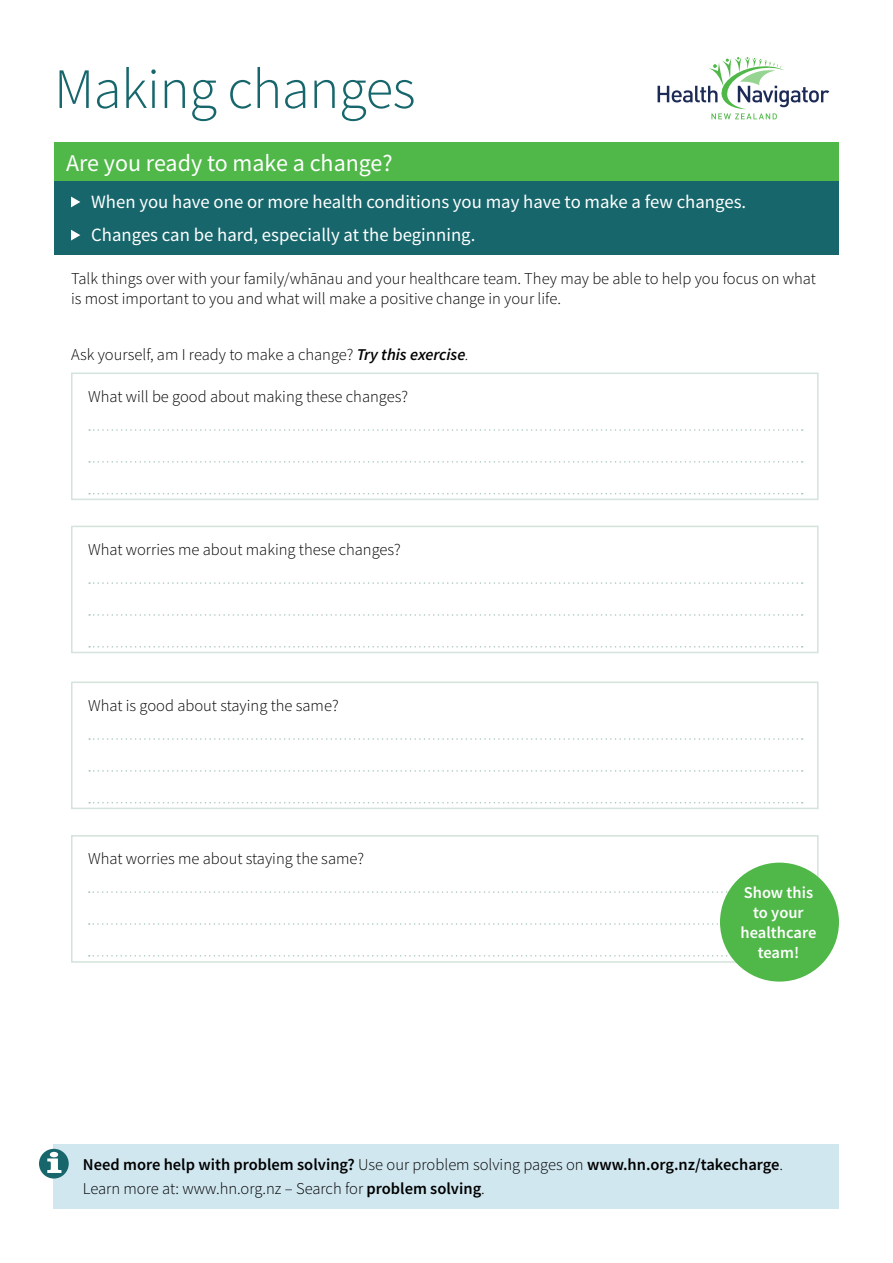
<style>
.page{position:relative;width:893px;height:1263px;background:#fff}
.page>*{position:absolute;margin:0;border:0;box-sizing:border-box;transform-origin:0 0}
.t1{font:300 57px "Source Sans Pro";letter-spacing:-.01em;color:#16666c}
.t2{font:24px "Source Sans Pro";color:#fff}
.t3{font:18.75px/32.5px "Source Sans Pro";color:#fff}
.t4{font:300 16.5px/19.8px "Source Sans Pro";color:#000}
.t5{font:600 16.5px/24px "Source Sans Pro";color:#000}
.t6{font:600 16.5px/19.8px "Source Sans Pro";color:#fff;text-align:center}
.s1{font-weight:600;font-style:italic}
.s2{font-style:italic}
.s3{font-weight:300}
</style>
<div class="page">
<svg style="left:89px;top:461px;width:714px;height:2px"></svg>
<svg style="left:89px;top:429px;width:714px;height:2px"></svg>
<svg style="left:89px;top:614px;width:714px;height:2px"></svg>
<svg style="left:89px;top:582px;width:714px;height:2px"></svg>
<svg style="left:89px;top:770px;width:714px;height:2px"></svg>
<svg style="left:89px;top:738px;width:714px;height:2px"></svg>
<svg style="left:89px;top:923px;width:629px;height:2px"></svg>
<svg style="left:89px;top:891px;width:640px;height:2px"></svg>
<svg style="left:89px;top:493px;width:714px;height:1px"></svg>
<svg style="left:89px;top:646px;width:714px;height:1px"></svg>
<svg style="left:89px;top:802px;width:714px;height:1px"></svg>
<svg style="left:89px;top:955px;width:642px;height:1px"></svg>
<svg style="left:658px;top:57px;width:171px;height:62px"></svg>
<div style="left:54px;top:142px;width:785px;height:39px;background:#50b848"></div>
<div style="left:71px;top:373px;width:748px;height:127px;border:2px solid #d4e3db"></div>
<div style="left:71px;top:526px;width:748px;height:127px;border:2px solid #d4e3db"></div>
<div style="left:71px;top:681px;width:748px;height:128px;border:2px solid #d4e3db"></div>
<div style="left:71px;top:835px;width:748px;height:128px;border:2px solid #d4e3db"></div>
<div style="left:720px;top:863px;width:119px;height:118px;background:#50b848;border-radius:50%"></div>
<div style="left:54px;top:181px;width:785px;height:73px;background:#16666c"></div>
<svg style="left:71px;top:197px;width:9px;height:10px"></svg>
<svg style="left:71px;top:230px;width:9px;height:11px"></svg>
<div style="left:54px;top:1144px;width:785px;height:65px;background:#d0e7f0"></div>
<div style="left:39px;top:1149px;width:30px;height:29px;background:#16666c;border-radius:50%"></div>
<svg style="left:47px;top:1152px;width:14px;height:21px"></svg>
<h1 class="t1" style="left:54px;top:54px;width:363px">Making changes</h1>
<h2 class="t2" style="left:66px;top:147px;width:328px">Are you ready to make a change?</h2>
<p class="t3" style="left:91px;top:185px;width:656px">When you have one or more health conditions you may have to make a few changes.<br>Changes can be hard, especially at the beginning.</p>
<p class="t4" style="left:71px;top:269px;width:746px">Talk things over with your family/whānau and your healthcare team. They may be able to help you focus on what is most important to you and what will make a positive change in your life.</p>
<p class="t4" style="left:71px;top:345px;width:399px">Ask yourself, am I ready to make a change? <span class="s1">Try this exercise</span><span class="s2">.</span></p>
<p class="t4" style="left:88px;top:386px;width:321px">What will be good about making these changes?</p>
<p class="t4" style="left:88px;top:539px;width:314px">What worries me about making these changes?</p>
<p class="t4" style="left:88px;top:695px;width:252px">What is good about staying the same?</p>
<p class="t4" style="left:88px;top:848px;width:278px">What worries me about staying the same?</p>
<p class="t6" style="left:741px;top:883px;width:77px">Show this to your healthcare team!</p>
<p class="t5" style="left:83px;top:1152px;width:702px">Need more help with problem solving? <span class="s3">Use our problem solving pages on</span> www.hn.org.nz/takecharge<span class="s3">.<br>Learn more at: www.hn.org.nz – Search for</span> problem solving<span class="s3">.</span></p>
</div>
